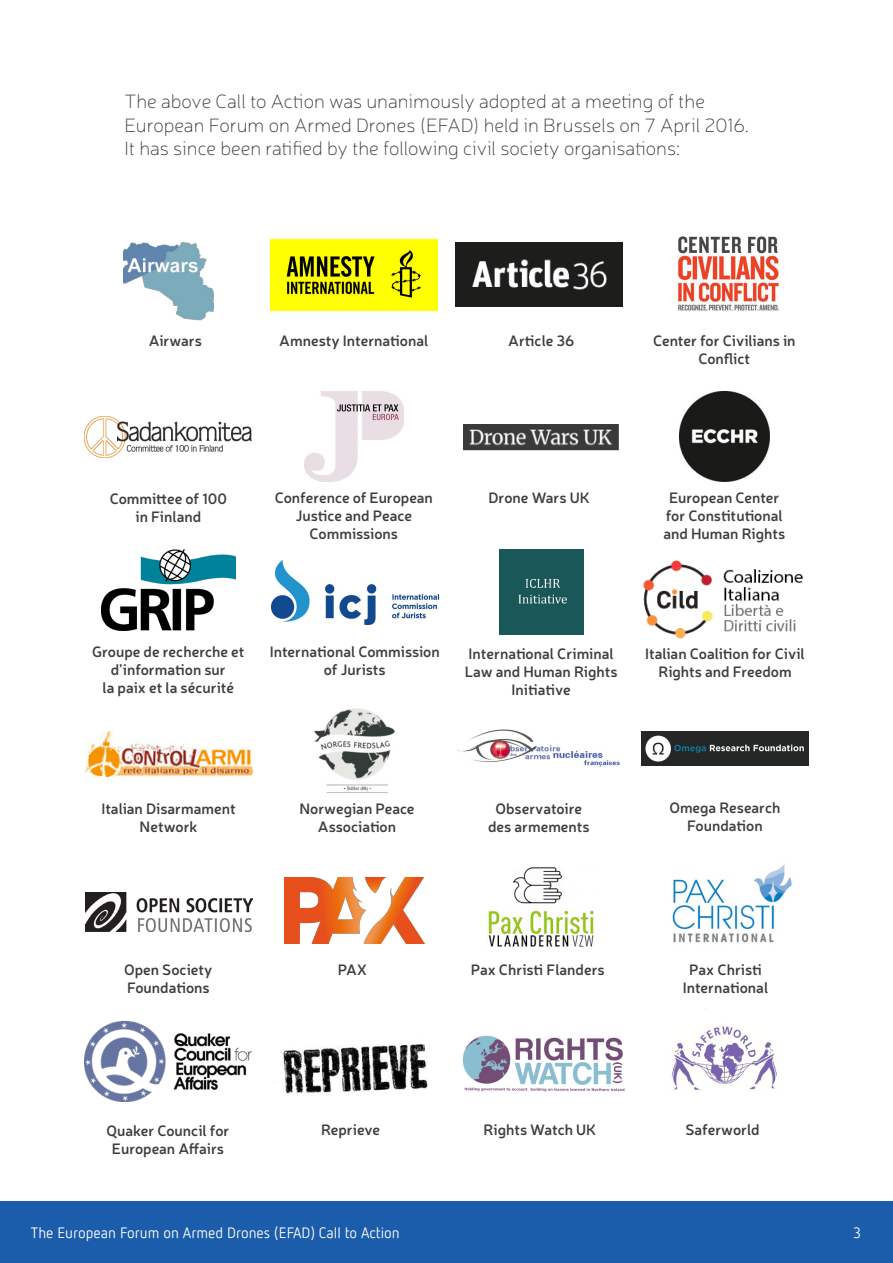
<style>
.page{position:relative;width:893px;height:1263px;background:#fff}
.page>*{position:absolute;margin:0;border:0;box-sizing:border-box;transform-origin:0 0}
.Paragraph_Style_1{font:100 19.5px/23.4px "Neris";color:#3e3e3f}
.Paragraph_Style_2{font:600 15px/18px "Neris";color:#3e3e3f;text-align:center}
.t1{font:15px "Netto Offc";color:#fff}
</style>
<div class="page">
<div style="left:0;top:1201px;width:893px;height:62px;background:#1c5dab"></div>
<img style="left:85px;top:1021px;width:167px;height:81px">
<img style="left:671px;top:1008px;width:107px;height:82px">
<img style="left:283px;top:1044px;width:145px;height:50px">
<img style="left:271px;top:561px;width:167px;height:63px">
<img style="left:457px;top:730px;width:163px;height:37px">
<img style="left:314px;top:708px;width:81px;height:85px">
<img style="left:641px;top:732px;width:167px;height:34px">
<img style="left:85px;top:893px;width:168px;height:39px">
<img style="left:488px;top:867px;width:106px;height:80px">
<img style="left:285px;top:878px;width:140px;height:65px">
<img style="left:672px;top:864px;width:120px;height:79px">
<img style="left:678px;top:236px;width:102px;height:75px">
<img style="left:455px;top:243px;width:168px;height:64px">
<img style="left:85px;top:416px;width:167px;height:42px">
<img style="left:123px;top:241px;width:91px;height:80px">
<img style="left:680px;top:392px;width:89px;height:89px">
<img style="left:101px;top:549px;width:134px;height:81px">
<img style="left:464px;top:424px;width:155px;height:26px">
<img style="left:305px;top:392px;width:98px;height:89px">
<img style="left:643px;top:560px;width:160px;height:79px">
<div style="left:499px;top:550px;width:85px;height:84px;background:#1a5758"></div>
<img style="left:85px;top:732px;width:167px;height:44px">
<img style="left:271px;top:240px;width:166px;height:71px">
<img style="left:462px;top:1035px;width:163px;height:57px">
<p class="Paragraph_Style_1" style="left:124px;top:89px;width:626px">The above Call to Action was unanimously adopted at a meeting of the<br>European Forum on Armed Drones (EFAD) held in Brussels on 7 April 2016.<br>It has since been ratified by the following civil society organisations:</p>
<p class="Paragraph_Style_2" style="left:149px;top:331px;width:55px">Airwars</p>
<p class="Paragraph_Style_2" style="left:279px;top:331px;width:151px">Amnesty International</p>
<p class="Paragraph_Style_2" style="left:508px;top:331px;width:68px">Article 36</p>
<p class="Paragraph_Style_2" style="left:653px;top:331px;width:144px">Center for Civilians in<br>Conflict</p>
<p class="Paragraph_Style_2" style="left:110px;top:489px;width:119px">Committee of 100</p>
<p class="Paragraph_Style_2" style="left:135px;top:507px;width:67px">in Finland</p>
<p class="Paragraph_Style_2" style="left:275px;top:488px;width:160px">Conference of European</p>
<p class="Paragraph_Style_2" style="left:488px;top:488px;width:103px">Drone Wars UK</p>
<p class="Paragraph_Style_2" style="left:296px;top:506px;width:118px">Justice and Peace<br>Commissions</p>
<p class="Paragraph_Style_2" style="left:669px;top:488px;width:112px">European Center</p>
<p class="Paragraph_Style_2" style="left:666px;top:506px;width:119px">for Constitutional</p>
<p class="Paragraph_Style_2" style="left:663px;top:524px;width:123px">and Human Rights</p>
<p class="Paragraph_Style_2" style="left:92px;top:642px;width:154px">Groupe de recherche et</p>
<p class="Paragraph_Style_2" style="left:111px;top:660px;width:117px">d’information sur</p>
<p class="Paragraph_Style_2" style="left:102px;top:678px;width:133px">la paix et la sécurité</p>
<p class="Paragraph_Style_2" style="left:270px;top:642px;width:171px">International Commission</p>
<p class="Paragraph_Style_2" style="left:324px;top:660px;width:63px">of Jurists</p>
<p class="Paragraph_Style_2" style="left:465px;top:644px;width:154px">International Criminal<br>Law and Human Rights<br>Initiative</p>
<p class="Paragraph_Style_2" style="left:645px;top:644px;width:161px">Italian Coalition for Civil<br>Rights and Freedom</p>
<p class="Paragraph_Style_2" style="left:101px;top:799px;width:136px">Italian Disarmament<br>Network</p>
<p class="Paragraph_Style_2" style="left:299px;top:799px;width:117px">Norwegian Peace<br>Association</p>
<p class="Paragraph_Style_2" style="left:669px;top:798px;width:113px">Omega Research</p>
<p class="Paragraph_Style_2" style="left:495px;top:799px;width:88px">Observatoire</p>
<p class="Paragraph_Style_2" style="left:488px;top:817px;width:103px">des armements</p>
<p class="Paragraph_Style_2" style="left:687px;top:816px;width:77px">Foundation</p>
<p class="Paragraph_Style_2" style="left:124px;top:960px;width:90px">Open Society</p>
<p class="Paragraph_Style_2" style="left:127px;top:978px;width:84px">Foundations</p>
<p class="Paragraph_Style_2" style="left:107px;top:1120px;width:124px">Quaker Council for</p>
<p class="Paragraph_Style_2" style="left:112px;top:1138px;width:114px">European Affairs</p>
<p class="Paragraph_Style_2" style="left:338px;top:960px;width:31px">PAX</p>
<p class="Paragraph_Style_2" style="left:471px;top:960px;width:136px">Pax Christi Flanders</p>
<p class="Paragraph_Style_2" style="left:689px;top:960px;width:74px">Pax Christi</p>
<p class="Paragraph_Style_2" style="left:683px;top:978px;width:87px">International</p>
<p class="Paragraph_Style_2" style="left:321px;top:1120px;width:61px">Reprieve</p>
<p class="Paragraph_Style_2" style="left:685px;top:1120px;width:76px">Saferworld</p>
<p class="Paragraph_Style_2" style="left:484px;top:1120px;width:114px">Rights Watch UK</p>
<p class="t1" style="left:31px;top:1224px;width:370px">The European Forum on Armed Drones (EFAD) Call to Action</p>
<p class="t1" style="left:853px;top:1224px;width:9px">3</p>
</div>
